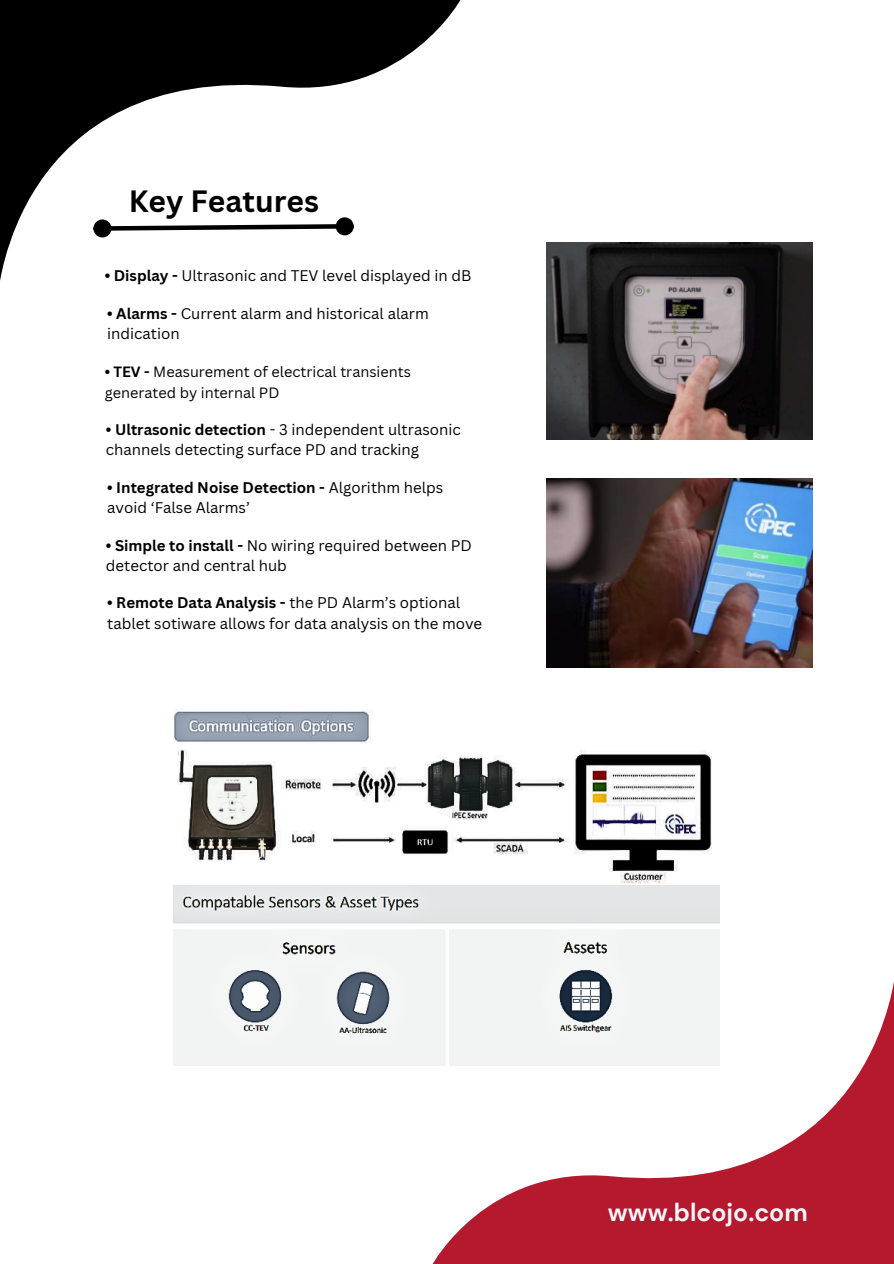
<style>
.page{position:relative;width:894px;height:1264px;background:#fff}
.page>*{position:absolute;margin:0;border:0;box-sizing:border-box;transform-origin:0 0}
.t1{font:700 30px "Canva Sans";color:#000}
.t2{font:700 24.9px "DM Sans";color:#f4f6fc}
.t3{font:15px/20.2px "Canva Sans";color:#000}
.t4{font:14.55px/20.2px "Canva Sans";color:#000}
.s1{font-weight:700}
</style>
<div class="page">
<img style="left:546px;top:478px;width:266px;height:189px">
<img style="left:546px;top:242px;width:266px;height:197px">
<img style="left:174px;top:711px;width:538px;height:173px">
<img style="left:174px;top:885px;width:545px;height:180px">
<svg style="left:0;top:0;width:461px;height:281px"></svg>
<svg style="left:432px;top:980px;width:461px;height:283px"></svg>
<p class="t1" style="left:129px;top:180px;width:191px">Key Features</p>
<p class="t3" style="left:105px;top:265px;width:368px"><span class="s1">• Display -</span> Ultrasonic and TEV level displayed in dB</p>
<p class="t3" style="left:107px;top:303px;width:323px"><span class="s1">• Alarms -</span> Current alarm and historical alarm indication</p>
<p class="t4" style="left:105px;top:361px;width:308px"><span class="s1">• TEV -</span> Measurement of electrical transients generated by internal PD</p>
<p class="t3" style="left:106px;top:419px;width:356px"><span class="s1">• Ultrasonic detection</span> - 3 independent ultrasonic channels detecting surface PD and tracking</p>
<p class="t3" style="left:107px;top:477px;width:337px"><span class="s1">• Integrated Noise Detection -</span> Algorithm helps avoid ‘False Alarms’</p>
<p class="t3" style="left:106px;top:534px;width:367px"><span class="s1">• Simple to install -</span> No wiring required between PD detector and central hub</p>
<p class="t3" style="left:107px;top:592px;width:376px"><span class="s1">• Remote Data Analysis -</span> the PD Alarm’s optional tablet sotiware allows for data analysis on the move</p>
<p class="t2" style="left:607px;top:1196px;width:201px">www.blcojo.com</p>
</div>
